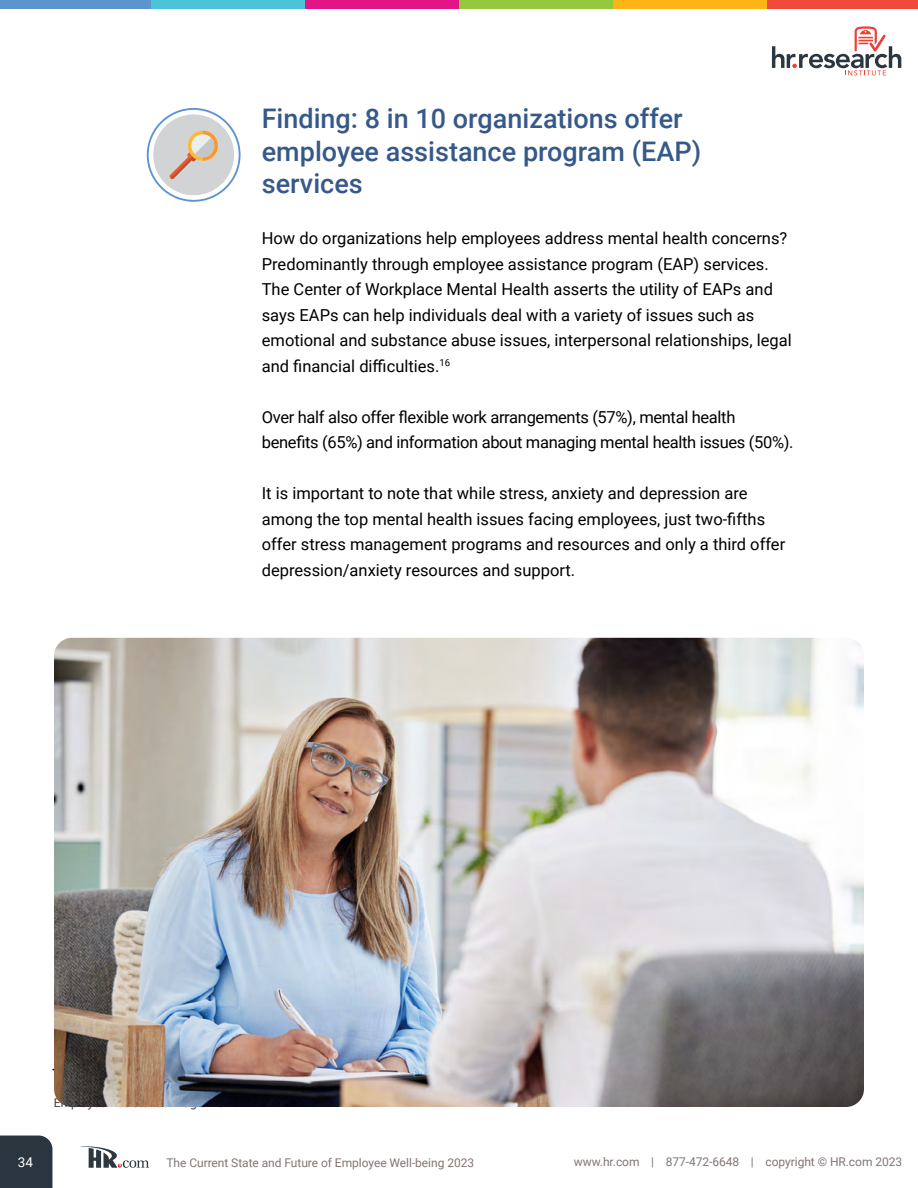
<style>
.page{position:relative;width:918px;height:1188px;background:#fff}
.page>*{position:absolute;margin:0;border:0;box-sizing:border-box;transform-origin:0 0}
.t1{font:500 27px/32.4px "Roboto";color:#36598a}
.t2{font:16.5px/25.5px "Roboto";color:#000}
.t3{font:16.5px/25.5px "Roboto";letter-spacing:-.02em;color:#000}
.t4{font:13.5px "Roboto";color:#fff}
.t5{font:12px "Roboto";letter-spacing:-.005em;color:#827573}
</style>
<div class="page">
<div style="left:0;top:1136px;width:52px;height:52px;background:#2b353f"></div>
<svg style="left:81px;top:1146px;width:68px;height:22px"></svg>
<hr style="left:52px;top:1069px;width:146px;height:1px;background:#000">
<div style="left:147px;top:108px;width:94px;height:94px;border:2px solid #5c94ce;border-radius:50%"></div>
<svg style="left:153px;top:114px;width:81px;height:81px"></svg>
<img style="left:54px;top:638px;width:810px;height:469px">
<div style="left:0;top:0;width:151px;height:9px;background:#5c94cf"></div>
<div style="left:151px;top:0;width:154px;height:9px;background:#4ac4d6"></div>
<div style="left:305px;top:0;width:154px;height:9px;background:#e31485"></div>
<div style="left:459px;top:0;width:154px;height:9px;background:#94c93d"></div>
<div style="left:613px;top:0;width:154px;height:9px;background:#fcb514"></div>
<div style="left:767px;top:0;width:151px;height:9px;background:#f04a3d"></div>
<svg style="left:772px;top:26px;width:129px;height:50px"></svg>
<h1 class="t1" style="left:262px;top:101px;width:441px">Finding: 8 in 10 organizations offer employee assistance program (EAP) services</h1>
<p class="t2" style="left:262px;top:225px;width:531px">How do organizations help employees address mental health concerns?<br>Predominantly through employee assistance program (EAP) services.<br>The Center of Workplace Mental Health asserts the utility of EAPs and says EAPs can help individuals deal with a variety of issues such as emotional and substance abuse issues, interpersonal relationships, legal and financial difficulties.<sup>16</sup></p>
<p class="t3" style="left:262px;top:403px;width:533px">Over half also offer flexible work arrangements (57%), mental health benefits (65%) and information about managing mental health issues (50%).</p>
<p class="t2" style="left:262px;top:480px;width:525px">It is important to note that while stress, anxiety and depression are among the top mental health issues facing employees, just two-fifths offer stress management programs and resources and only a third offer depression/anxiety resources and support.</p>
<p class="t4" style="left:18px;top:1153px;width:17px">34</p>
<p class="t5" style="left:166px;top:1155px;width:309px">The Current State and Future of Employee Well-being 2023</p>
<p class="t5" style="left:574px;top:1153px;width:330px">www.hr.com | 877-472-6648 | copyright © HR.com 2023</p>
</div>
